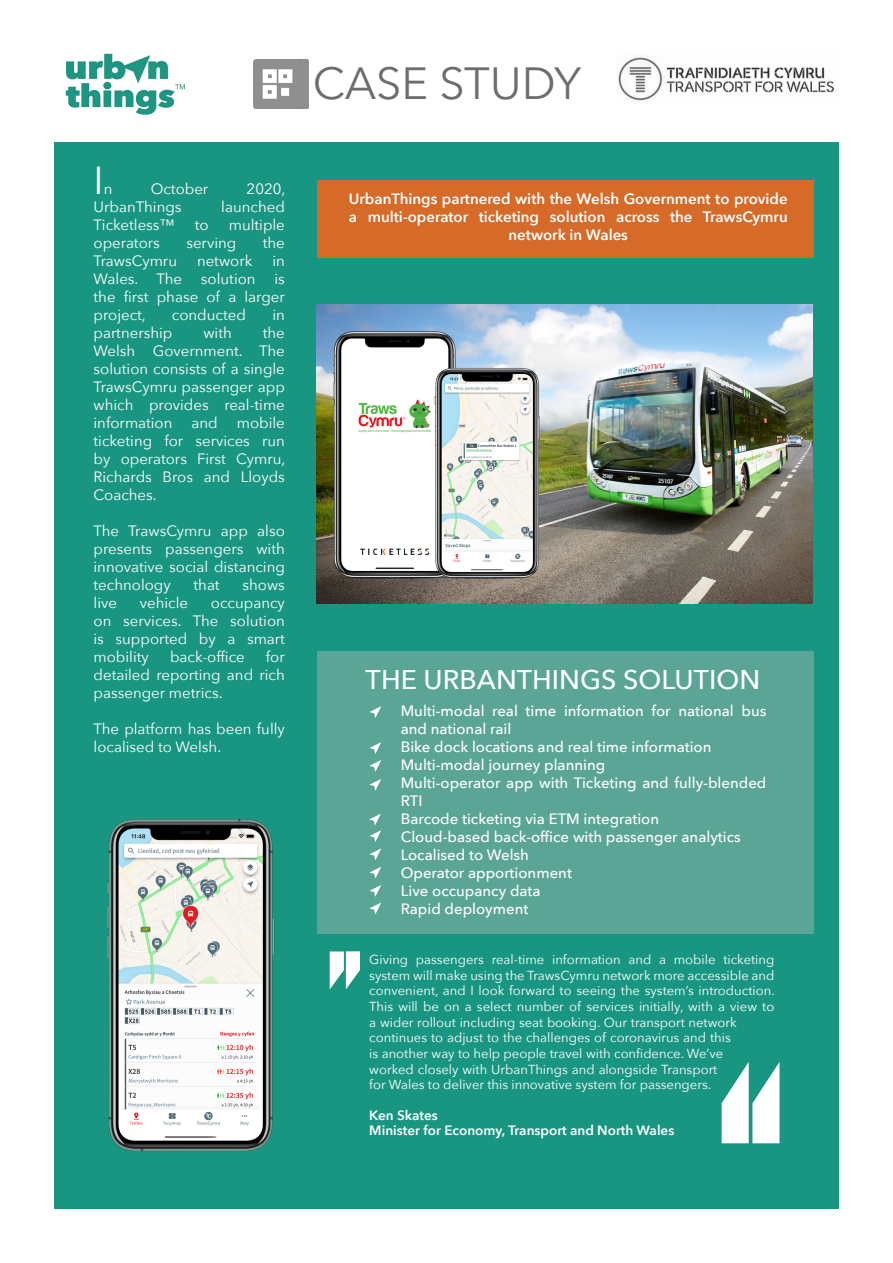
<style>
.page{position:relative;width:893px;height:1263px;background:#fff}
.page>*{position:absolute;margin:0;border:0;box-sizing:border-box;transform-origin:0 0}
.t1{font:45px "Avenir Next";color:#6c6d70}
.t2{font:39px "Avenir Next";color:#fff}
.t3{font:500 27px "Avenir Next";color:#fff}
.t4{font:15px/18px "Avenir Next";color:#fff;text-align:justify}
.t5{font:500 15px/18px "Avenir Next";color:#fff}
.t6{font:600 15px/18px "Avenir Next";color:#fff;text-align:center}
.t7{font:600 13.5px "Avenir Next";color:#fff}
.t8{font:13.05px/15.6px "Avenir Next";color:#fff}
</style>
<div class="page">
<div style="left:54px;top:142px;width:785px;height:1067px;background:#199682"></div>
<img style="left:65px;top:53px;width:120px;height:62px">
<div style="left:317px;top:651px;width:497px;height:282px;background:#5aa596"></div>
<img style="left:301px;top:60px;width:8px;height:48px">
<div style="left:317px;top:181px;width:497px;height:77px;background:#d56a29"></div>
<img style="left:107px;top:819px;width:168px;height:333px">
<svg style="left:369px;top:706px;width:12px;height:12px"></svg>
<svg style="left:330px;top:951px;width:30px;height:38px"></svg>
<svg style="left:722px;top:1062px;width:57px;height:81px"></svg>
<svg style="left:369px;top:742px;width:12px;height:12px"></svg>
<svg style="left:369px;top:760px;width:12px;height:12px"></svg>
<img style="left:618px;top:57px;width:216px;height:44px">
<img style="left:253px;top:60px;width:48px;height:48px">
<img style="left:316px;top:305px;width:497px;height:299px">
<svg style="left:369px;top:779px;width:12px;height:12px"></svg>
<svg style="left:369px;top:867px;width:12px;height:12px"></svg>
<svg style="left:369px;top:885px;width:12px;height:29px"></svg>
<svg style="left:369px;top:848px;width:12px;height:12px"></svg>
<svg style="left:369px;top:814px;width:12px;height:28px"></svg>
<p class="t2" style="left:94px;top:148px;width:12px">I</p>
<p class="t4" style="left:104px;top:179px;width:10px">n</p>
<p class="t4" style="left:151px;top:179px;width:59px">October</p>
<p class="t4" style="left:247px;top:179px;width:40px">2020,</p>
<p class="t4" style="left:94px;top:197px;width:89px">UrbanThings</p>
<p class="t4" style="left:221px;top:197px;width:65px">launched</p>
<p class="t4" style="left:94px;top:215px;width:83px">Ticketless™</p>
<p class="t4" style="left:195px;top:215px;width:15px">to</p>
<p class="t4" style="left:229px;top:215px;width:58px">multiple</p>
<p class="t4" style="left:94px;top:233px;width:68px">operators</p>
<p class="t4" style="left:186px;top:233px;width:51px">serving</p>
<p class="t4" style="left:263px;top:233px;width:24px">the</p>
<p class="t4" style="left:94px;top:251px;width:85px">TrawsCymru</p>
<p class="t4" style="left:197px;top:251px;width:57px">network</p>
<p class="t4" style="left:272px;top:251px;width:14px">in</p>
<p class="t4" style="left:94px;top:269px;width:90px">Wales. The</p>
<p class="t4" style="left:201px;top:269px;width:56px">solution</p>
<p class="t4" style="left:94px;top:269px;width:193px;text-indent:181px">is the first phase of a larger project,</p>
<p class="t4" style="left:172px;top:305px;width:76px">conducted</p>
<p class="t4" style="left:272px;top:305px;width:14px">in</p>
<p class="t4" style="left:94px;top:323px;width:193px;text-indent:169px">the Welsh Government. The solution consists of a single TrawsCymru passenger app which provides real-time information</p>
<p class="t4" style="left:94px;top:323px;width:80px">partnership</p>
<p class="t4" style="left:203px;top:323px;width:30px">with</p>
<p class="t4" style="left:94px;top:413px;width:193px;text-indent:143px">mobile ticketing for services run by operators First Cymru, Richards Bros and Lloyds Coaches.</p>
<p class="t4" style="left:94px;top:521px;width:193px">The TrawsCymru app also presents passengers with innovative social distancing technology</p>
<p class="t4" style="left:192px;top:413px;width:28px">and</p>
<p class="t4" style="left:194px;top:575px;width:28px">that</p>
<p class="t4" style="left:242px;top:575px;width:44px">shows</p>
<p class="t4" style="left:94px;top:593px;width:25px">live</p>
<p class="t4" style="left:140px;top:593px;width:50px">vehicle</p>
<p class="t4" style="left:94px;top:593px;width:193px;text-indent:117px">occupancy on services. The solution is supported by a smart mobility</p>
<p class="t4" style="left:94px;top:647px;width:193px;text-indent:172px">for detailed reporting and rich passenger metrics.</p>
<p class="t4" style="left:94px;top:719px;width:193px">The platform has been fully localised to Welsh.</p>
<p class="t4" style="left:170px;top:647px;width:76px">back-office</p>
<p class="t1" style="left:313px;top:45px;width:270px">CASE STUDY</p>
<p class="t6" style="left:349px;top:190px;width:440px">UrbanThings partnered with the Welsh Government to provide a multi-operator ticketing solution across the TrawsCymru network in Wales</p>
<p class="t3" style="left:366px;top:656px;width:396px">THE URBANTHINGS SOLUTION</p>
<p class="t5" style="left:401px;top:701px;width:367px">Multi-modal real time information for national bus and national rail</p>
<p class="t5" style="left:401px;top:737px;width:312px">Bike dock locations and real time information</p>
<p class="t5" style="left:401px;top:755px;width:206px">Multi-modal journey planning</p>
<p class="t5" style="left:401px;top:773px;width:367px">Multi-operator app with Ticketing and fully-blended<br>RTI</p>
<p class="t5" style="left:401px;top:809px;width:260px">Barcode ticketing via ETM integration</p>
<p class="t5" style="left:401px;top:827px;width:342px">Cloud-based back-office with passenger analytics</p>
<p class="t5" style="left:401px;top:845px;width:130px">Localised to Welsh</p>
<p class="t5" style="left:401px;top:863px;width:173px">Operator apportionment</p>
<p class="t5" style="left:401px;top:881px;width:141px">Live occupancy data</p>
<p class="t5" style="left:401px;top:899px;width:129px">Rapid deployment</p>
<p class="t8" style="left:369px;top:951px;width:407px">Giving passengers real-time information and a mobile ticketing system will make using the TrawsCymru network more accessible and convenient, and I look forward to seeing the system’s introduction.<br>This will be on a select number of services initially, with a view to a wider rollout including seat booking. Our transport network continues to adjust to the challenges of coronavirus and this<br>is another way to help people travel with confidence. We’ve<br>worked closely with UrbanThings and alongside Transport<br>for Wales to deliver this innovative system for passengers.</p>
<p class="t7" style="left:369px;top:1104px;width:70px">Ken Skates</p>
<p class="t7" style="left:369px;top:1119px;width:307px">Minister for Economy, Transport and North Wales</p>
</div>
